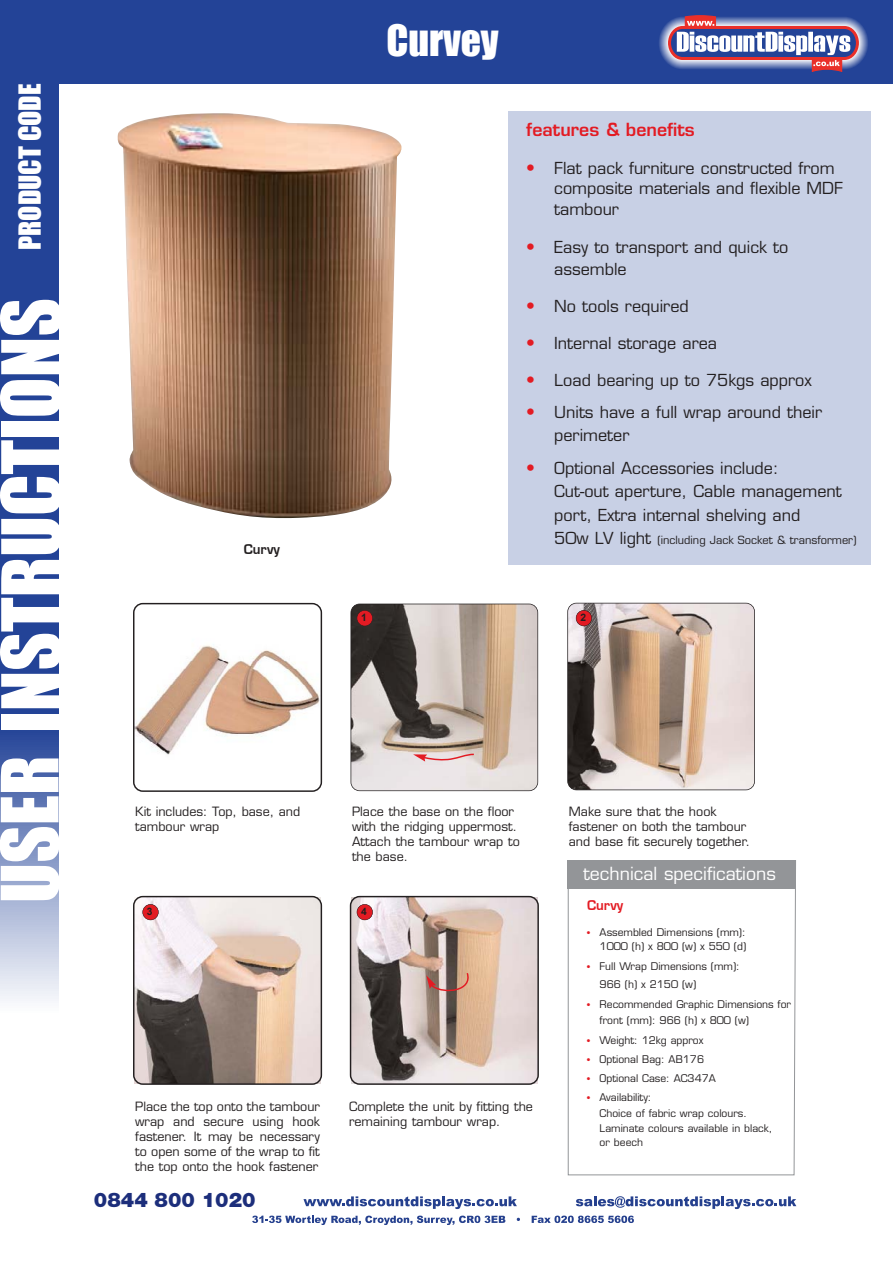
<style>
.page{position:relative;width:893px;height:1263px;background:#fff}
.page>*{position:absolute;margin:0;border:0;box-sizing:border-box;transform-origin:0 0}
.t1{font:39.75px "Impact";color:#fff}
.t2{font:27.9px "Impact";color:#fff}
.t3{font:900 20.25px "Helvetica Neue";color:#1c2e7b}
.t4{font:17.7px "Eurostile LT";color:#fff}
.t5{font:600 17.7px "Eurostile LT";color:#e31b23}
.t6{font:16.2px/23.5px "Eurostile LT";color:#231f20}
.t7{font:700 14.7px "Eurostile";color:#231f20}
.t8{font:700 14.7px "Eurostile";color:#e31b23}
.t9{font:12.45px/15px "Eurostile LT";color:#231f20}
.t10{font:10.95px "Eurostile LT";color:#231f20}
.t11{font:10.35px/16.2px "Eurostile LT";color:#231f20}
.t12{font:700 10.35px "Arial";color:#231f20}
.s1{font-family:"Eurostile Bold Extended Two";font-size:17.7px;color:#e31b23}
.s2{font-size:16.2px}
.s3{font-family:"Eurostile";font-weight:700;color:#e31b23}
</style>
<div class="page">
<div style="left:0;top:1px;width:58px;height:670px;background:#234397"></div>
<div style="left:0;top:0;width:892px;height:84px;background:#234397"></div>
<svg style="left:0;top:708px;width:58px;height:293px;background:#a5b2d4"></svg>
<svg style="left:303px;top:1196px;width:214px;height:13px"></svg>
<svg style="left:575px;top:1196px;width:221px;height:13px"></svg>
<svg style="left:252px;top:1216px;width:253px;height:9px"></svg>
<svg style="left:531px;top:1216px;width:103px;height:7px"></svg>
<div style="left:1px;top:714px;width:60px;height:16px;background:#fff"></div>
<svg style="left:0;top:560px;width:59px;height:148px"></svg>
<svg style="left:1px;top:519px;width:58px;height:35px;background:#e1e5f1"></svg>
<svg style="left:0;top:440px;width:59px;height:73px"></svg>
<div style="left:1px;top:421px;width:60px;height:16px;background:#fff"></div>
<svg style="left:0;top:380px;width:59px;height:36px;background:#d7ddec"></svg>
<svg style="left:0;top:300px;width:59px;height:74px"></svg>
<svg style="left:659px;top:15px;width:209px;height:57px"></svg>
<svg style="left:0;top:758px;width:59px;height:142px"></svg>
<img style="left:117px;top:113px;width:284px;height:406px">
<div style="left:508px;top:112px;width:363px;height:453px;background:#c8d0e5"></div>
<svg style="left:567px;top:860px;width:229px;height:316px"></svg>
<div style="left:567px;top:860px;width:228px;height:29px;background:#939598"></div>
<svg style="left:567px;top:603px;width:188px;height:187px;background:#bfaca1"></svg>
<img style="left:135px;top:605px;width:185px;height:185px">
<div style="left:133px;top:603px;width:189px;height:189px;border:1px solid #231f20;border-radius:9px"></div>
<div style="left:576px;top:610px;width:15px;height:16px;background:#e31b23;border-radius:50%"></div>
<div style="left:575px;top:610px;width:17px;height:16px;border:1px solid #231f20;border-radius:50%"></div>
<img style="left:134px;top:897px;width:186px;height:186px">
<div style="left:133px;top:896px;width:189px;height:189px;border:1px solid #231f20;border-radius:9px"></div>
<div style="left:143px;top:904px;width:15px;height:16px;background:#e31b23;border-radius:50%"></div>
<div style="left:142px;top:904px;width:17px;height:16px;border:1px solid #231f20;border-radius:50%"></div>
<img style="left:351px;top:897px;width:186px;height:186px">
<div style="left:350px;top:896px;width:189px;height:189px;border:1px solid #231f20;border-radius:9px"></div>
<div style="left:357px;top:904px;width:15px;height:16px;background:#e31b23;border-radius:50%"></div>
<div style="left:356px;top:904px;width:17px;height:16px;border:1px solid #231f20;border-radius:50%"></div>
<svg style="left:426px;top:971px;width:47px;height:24px"></svg>
<svg style="left:350px;top:604px;width:188px;height:187px;background:#b4a79f"></svg>
<h2 class="t2" style="left:13px;top:250px;width:168px;rotate:-90deg">PRODUCT CODE</h2>
<p class="t7" style="left:244px;top:541px;width:38px">Curvy</p>
<h1 class="t1" style="left:386px;top:16px;width:114px">CURVEY</h1>
<p class="t12" style="left:361px;top:611px;width:7px">1</p>
<h3 class="t5" style="left:526px;top:118px;width:170px">features &amp; benefits</h3>
<h3 class="t6" style="left:554px;top:158px;width:290px;line-height:20.5px;text-indent:-28px"><span class="s1">•</span> Flat pack furniture constructed from composite materials and flexible MDF tambour</h3>
<h3 class="t6" style="left:554px;top:236px;width:235px;line-height:22px;text-indent:-28px"><span class="s1">•</span> Easy to transport and quick to assemble</h3>
<h3 class="t6" style="left:526px;top:294px;width:164px"><span class="s1">•</span> No tools required</h3>
<h3 class="t6" style="left:526px;top:331px;width:192px"><span class="s1">•</span> Internal storage area</h3>
<h3 class="t6" style="left:526px;top:368px;width:287px"><span class="s1">•</span> Load bearing up to 75kgs approx</h3>
<h3 class="t6" style="left:554px;top:400px;width:269px;text-indent:-28px"><span class="s1">•</span> Units have a full wrap around their perimeter</h3>
<h3 class="t6" style="left:554px;top:456px;width:289px;text-indent:-28px"><span class="s1">•</span> Optional Accessories include:<br>Cut-out aperture, Cable management port, Extra internal shelving and</h3>
<p class="t10" style="left:554px;top:534px;width:304px"><span class="s2">50w LV light</span> (including Jack Socket &amp; transformer)</p>
<p class="t12" style="left:580px;top:611px;width:7px">2</p>
<p class="t9" style="left:135px;top:804px;width:167px">Kit includes: Top, base, and tambour wrap</p>
<p class="t9" style="left:352px;top:804px;width:169px">Place the base on the floor with the ridging uppermost.<br>Attach the tambour wrap to the base.</p>
<p class="t9" style="left:569px;top:804px;width:183px">Make sure that the hook fastener on both the tambour and base fit securely together.</p>
<h3 class="t4" style="left:583px;top:863px;width:194px">technical specifications</h3>
<p class="t12" style="left:147px;top:905px;width:7px">3</p>
<p class="t12" style="left:361px;top:905px;width:7px">4</p>
<p class="t9" style="left:135px;top:1099px;width:186px;text-align:justify">Place the top onto the tambour wrap and secure using hook fastener. It may be necessary to open some of the wrap to fit the top onto the hook fastener</p>
<p class="t9" style="left:349px;top:1099px;width:185px">Complete the unit by fitting the remaining tambour wrap.</p>
<p class="t8" style="left:587px;top:897px;width:38px">Curvy</p>
<p class="t11" style="left:587px;top:926px;width:161px;line-height:13.2px;text-align:right"><span class="s3">•</span> Assembled Dimensions (mm):<br>1000 (h) x 800 (w) x 550 (d)</p>
<p class="t11" style="left:599px;top:958px;width:142px;line-height:17.7px;text-indent:-13px"><span class="s3">•</span> Full Wrap Dimensions (mm):<br>966 (h) x 2150 (w)</p>
<p class="t11" style="left:599px;top:996px;width:193px;text-indent:-13px"><span class="s3">•</span> Recommended Graphic Dimensions for front (mm): 966 (h) x 800 (w)</p>
<p class="t11" style="left:587px;top:1032px;width:118px"><span class="s3">•</span> Weight: 12kg approx</p>
<p class="t11" style="left:587px;top:1051px;width:118px"><span class="s3">•</span> Optional Bag: AB176</p>
<p class="t11" style="left:587px;top:1070px;width:130px"><span class="s3">•</span> Optional Case: AC347A</p>
<p class="t11" style="left:599px;top:1089px;width:149px;text-indent:-13px"><span class="s3">•</span> Availability:<br>Choice of fabric wrap colours.</p>
<p class="t11" style="left:599px;top:1121px;width:174px;line-height:14.7px">Laminate colours available in black, or beech</p>
<h3 class="t3" style="left:94px;top:1188px;width:163px">0844 800 1020</h3>
</div>
